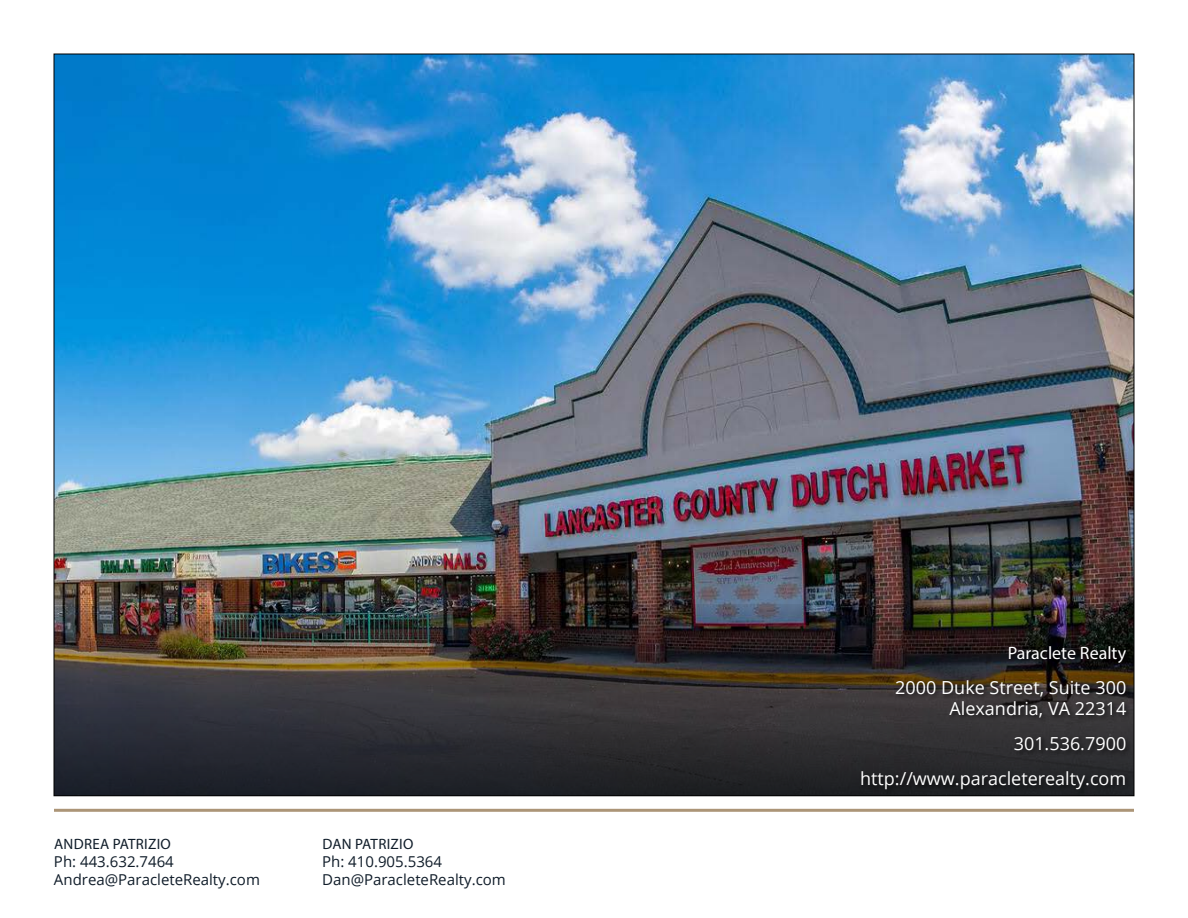
<style>
.page{position:relative;width:1188px;height:918px;background:#fff}
.page>*{position:absolute;margin:0;border:0;box-sizing:border-box;transform-origin:0 0}
.t1{font:18px/21.6px "Open Sans";color:#fff;text-align:right}
.t2{font:18px "Myriad Pro";color:#fff}
.t3{font:15px/18px "Open Sans";color:#0f1c29}
.t4{font:15px "Myriad Pro";letter-spacing:.02em;color:#0f1c29}
</style>
<div class="page">
<hr style="left:54px;top:809px;width:1080px;height:3px;background:#ac9577">
<img style="left:56px;top:56px;width:1076px;height:549px">
<img style="left:54px;top:605px;width:1080px;height:191px">
<div style="left:859px;top:644px;width:273px;height:152px;background:#000;opacity:.75"></div>
<p class="t4" style="left:54px;top:834px;width:118px">ANDREA PATRIZIO</p>
<p class="t3" style="left:54px;top:852px;width:207px">Ph: 443.632.7464<br>Andrea@ParacleteRealty.com</p>
<p class="t4" style="left:322px;top:834px;width:93px">DAN PATRIZIO</p>
<p class="t3" style="left:322px;top:852px;width:185px">Ph: 410.905.5364<br>Dan@ParacleteRealty.com</p>
<p class="t2" style="left:1008px;top:641px;width:120px">Paraclete Realty</p>
<p class="t1" style="left:895px;top:676px;width:232px">2000 Duke Street, Suite 300<br>Alexandria, VA 22314</p>
<p class="t1" style="left:860px;top:726px;width:268px;line-height:35.1px">301.536.7900 http://www.paracleterealty.com</p>
</div>
